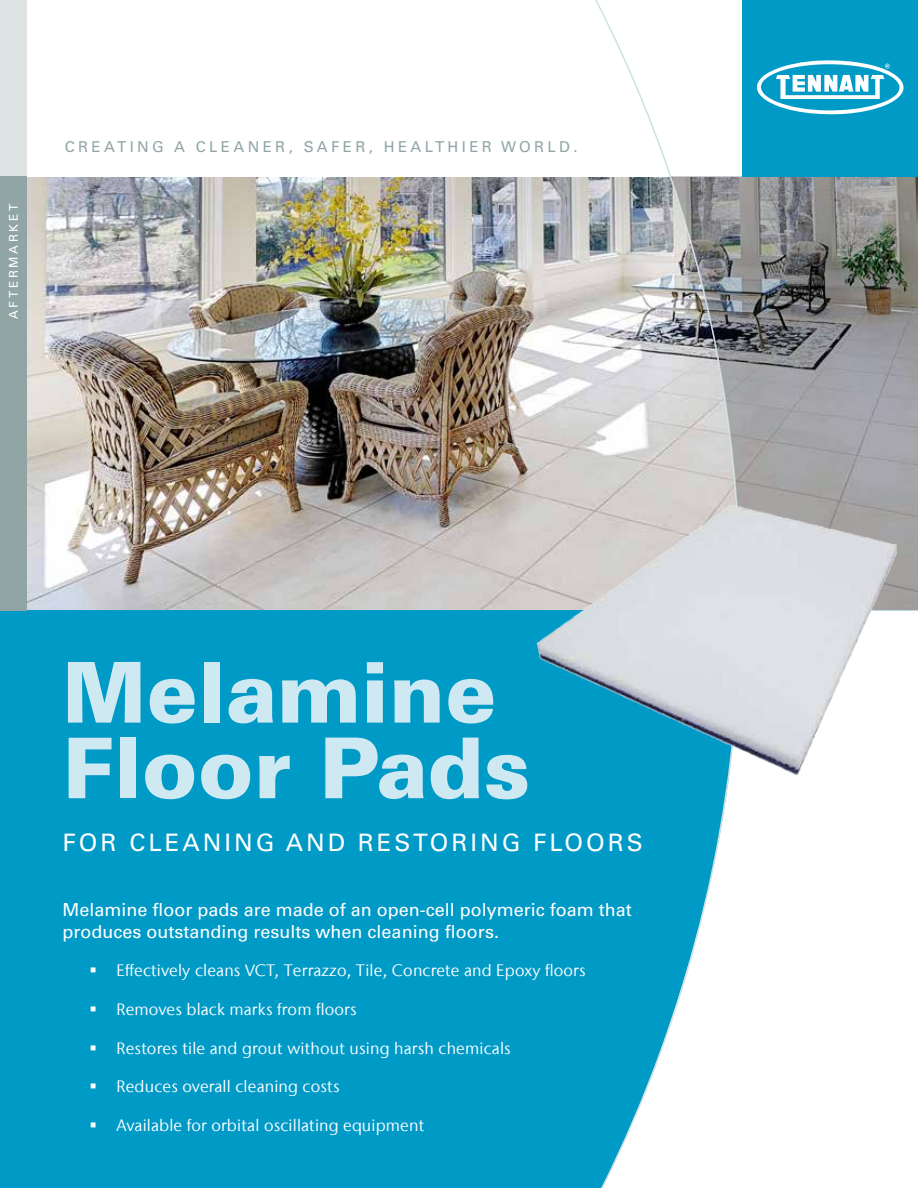
<style>
.page{position:relative;width:918px;height:1188px;background:#fff}
.page>*{position:absolute;margin:0;border:0;box-sizing:border-box;transform-origin:0 0}
.t1{font:900 84px/75.6px "Univers LT Std";color:#cfe9f2}
.t2{font:24px "Univers LT Std";letter-spacing:.125em;color:#fff}
.t3{font:18px/21.6px "Univers LT Std";color:#fff}
.t4{font:16.5px "Stone Sans IIITC Com";letter-spacing:.01em;color:#fff}
.t5{font:15px "Univers LT Std";letter-spacing:.225em;color:#91a5a5}
.t6{font:12px "Univers LT Std";letter-spacing:.225em;color:#fff}
</style>
<div class="page">
<img style="left:27px;top:177px;width:566px;height:433px">
<div style="left:0;top:610px;width:918px;height:578px;background:#009ac7"></div>
<div style="left:742px;top:610px;width:176px;height:578px;background:#fff"></div>
<svg style="left:593px;top:0;width:149px;height:1188px"></svg>
<svg style="left:742px;top:176px;width:176px;height:434px"></svg>
<svg style="left:593px;top:1186px;width:11px;height:2px"></svg>
<div style="left:742px;top:0;width:176px;height:176px;background:#009ac7"></div>
<svg style="left:757px;top:60px;width:147px;height:55px"></svg>
<div style="left:0;top:0;width:27px;height:177px;background:#dde4e3"></div>
<div style="left:0;top:177px;width:27px;height:434px;background:#91a5a5"></div>
<svg style="left:669px;top:175px;width:73px;height:272px"></svg>
<img style="left:523px;top:447px;width:388px;height:388px">
<p class="t6" style="left:6px;top:319px;width:117px;rotate:-90deg">AFTERMARKET</p>
<p class="t5" style="left:65px;top:138px;width:514px">CREATING A CLEANER, SAFER, HEALTHIER WORLD.</p>
<h1 class="t1" style="left:63px;top:654px;width:469px">Melamine<br>Floor Pads</h1>
<h2 class="t2" style="left:63px;top:828px;width:582px">FOR CLEANING AND RESTORING FLOORS</h2>
<p class="t3" style="left:63px;top:899px;width:571px">Melamine floor pads are made of an open-cell polymeric foam that produces outstanding results when cleaning floors.</p>
<p class="t4" style="left:117px;top:960px;width:471px">Effectively cleans VCT, Terrazzo, Tile, Concrete and Epoxy floors</p>
<p class="t4" style="left:117px;top:999px;width:242px">Removes black marks from floors</p>
<p class="t4" style="left:117px;top:1038px;width:396px">Restores tile and grout without using harsh chemicals</p>
<p class="t4" style="left:117px;top:1077px;width:225px">Reduces overall cleaning costs</p>
<p class="t4" style="left:117px;top:1115px;width:309px">Available for orbital oscillating equipment</p>
</div>
